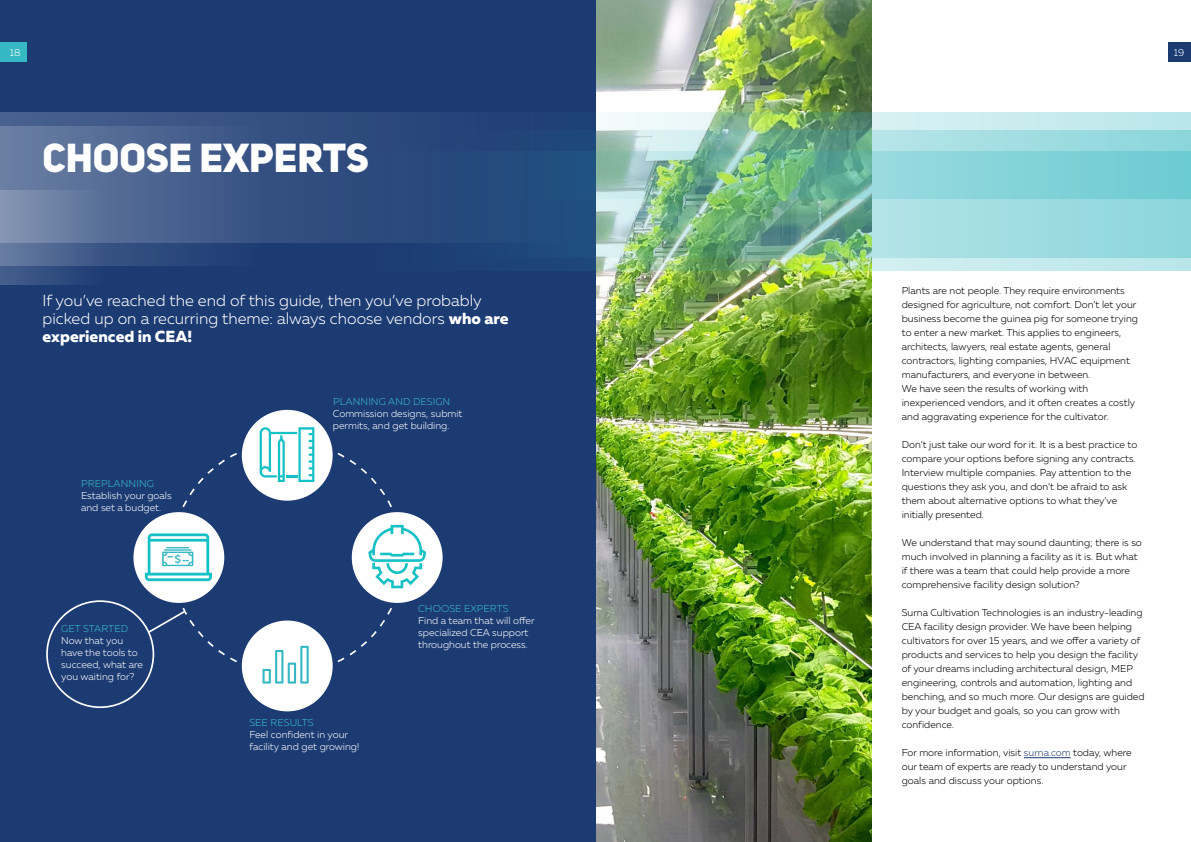
<style>
.page{position:relative;width:1191px;height:842px;background:#fff}
.page>*{position:absolute;margin:0;border:0;box-sizing:border-box;transform-origin:0 0}
.t1{font:40px "Uni Sans Heavy CAPS";color:#fff}
.t2{font:300 16px/18px "Muller";color:#fff}
.t3{font:300 10px/14px "Muller";color:#000}
.t4{font:300 10px/12px "Muller";color:#fff}
.t5{font:300 10px "Muller";letter-spacing:.01em;color:#36b8c2}
.s1{font-weight:800}
.s2{color:#1c3b73}
</style>
<div class="page">
<img style="left:595px;top:0;width:277px;height:842px">
<div style="left:0;top:0;width:595px;height:842px;background:#1c3b73"></div>
<div style="left:1168px;top:43px;width:23px;height:19px;background:#1c3b73"></div>
<div style="left:0;top:43px;width:26px;height:19px;background:#36b8c2"></div>
<svg style="left:0;top:112px;width:452px;height:130px;fill:#314d80"></svg>
<div style="left:0;top:190px;width:106px;height:95px;background:linear-gradient(to right,#465f8d,#1d3c73)"></div>
<svg style="left:0;top:126px;width:266px;height:139px;background:#4e6691"></svg>
<div style="left:133px;top:512px;width:91px;height:91px;background:#fff;border-radius:50%"></div>
<div style="left:352px;top:512px;width:90px;height:91px;background:#fff;border-radius:50%"></div>
<div style="left:242px;top:620px;width:91px;height:91px;background:#fff;border-radius:50%"></div>
<div style="left:242px;top:410px;width:91px;height:91px;background:#fff;border-radius:50%"></div>
<svg style="left:145px;top:427px;width:281px;height:257px"></svg>
<hr style="left:1024px;top:757px;width:46px;height:1px;background:#1c3b73">
<svg style="left:357px;top:151px;width:834px;height:120px"></svg>
<svg style="left:595px;top:112px;width:596px;height:18px;background:#badccd"></svg>
<img style="left:442px;top:130px;width:749px;height:128px">
<p class="t4" style="left:10px;top:47px;width:12px">18</p>
<p class="t4" style="left:1174px;top:47px;width:12px">19</p>
<h1 class="t1" style="left:43px;top:132px;width:328px">CHOOSE EXPERTS</h1>
<h2 class="t2" style="left:43px;top:291px;width:467px">If you’ve reached the end of this guide, then you’ve probably picked up on a recurring theme: always choose vendors <span class="s1">who are experienced in CEA!</span></h2>
<p class="t5" style="left:81px;top:477px;width:74px">PREPLANNING</p>
<p class="t4" style="left:81px;top:489px;width:92px">Establish your goals and set a budget.</p>
<p class="t5" style="left:61px;top:623px;width:68px">GET STARTED</p>
<p class="t4" style="left:61px;top:635px;width:83px">Now that you have the tools to succeed, what are you waiting for?</p>
<p class="t5" style="left:333px;top:395px;width:119px">PLANNING AND DESIGN</p>
<p class="t4" style="left:333px;top:407px;width:131px">Commission designs, submit permits, and get building.</p>
<p class="t5" style="left:249px;top:717px;width:66px">SEE RESULTS</p>
<p class="t4" style="left:249px;top:729px;width:111px">Feel confident in your facility and get growing!</p>
<p class="t5" style="left:418px;top:602px;width:92px">CHOOSE EXPERTS</p>
<p class="t4" style="left:418px;top:614px;width:118px">Find a team that will offer specialized CEA support throughout the process.</p>
<p class="t3" style="left:901px;top:284px;width:238px">Plants are not people. They require environments designed for agriculture, not comfort. Don’t let your business become the guinea pig for someone trying to enter a new market. This applies to engineers, architects, lawyers, real estate agents, general contractors, lighting companies, HVAC equipment manufacturers, and everyone in between.<br>We have seen the results of working with inexperienced vendors, and it often creates a costly and aggravating experience for the cultivator.</p>
<p class="t3" style="left:901px;top:438px;width:237px">Don’t just take our word for it. It is a best practice to compare your options before signing any contracts.<br>Interview multiple companies. Pay attention to the questions they ask you, and don’t be afraid to ask them about alternative options to what they’ve initially presented.</p>
<p class="t3" style="left:901px;top:536px;width:242px">We understand that may sound daunting; there is so much involved in planning a facility as it is. But what if there was a team that could help provide a more comprehensive facility design solution?</p>
<p class="t3" style="left:901px;top:606px;width:244px">Surna Cultivation Technologies is an industry-leading CEA facility design provider. We have been helping cultivators for over 15 years, and we offer a variety of products and services to help you design the facility of your dreams including architectural design, MEP engineering, controls and automation, lighting and benching, and so much more. Our designs are guided by your budget and goals, so you can grow with confidence.</p>
<p class="t3" style="left:901px;top:746px;width:231px">For more information, visit <span class="s2">surna.com</span> today, where our team of experts are ready to understand your goals and discuss your options.</p>
</div>
